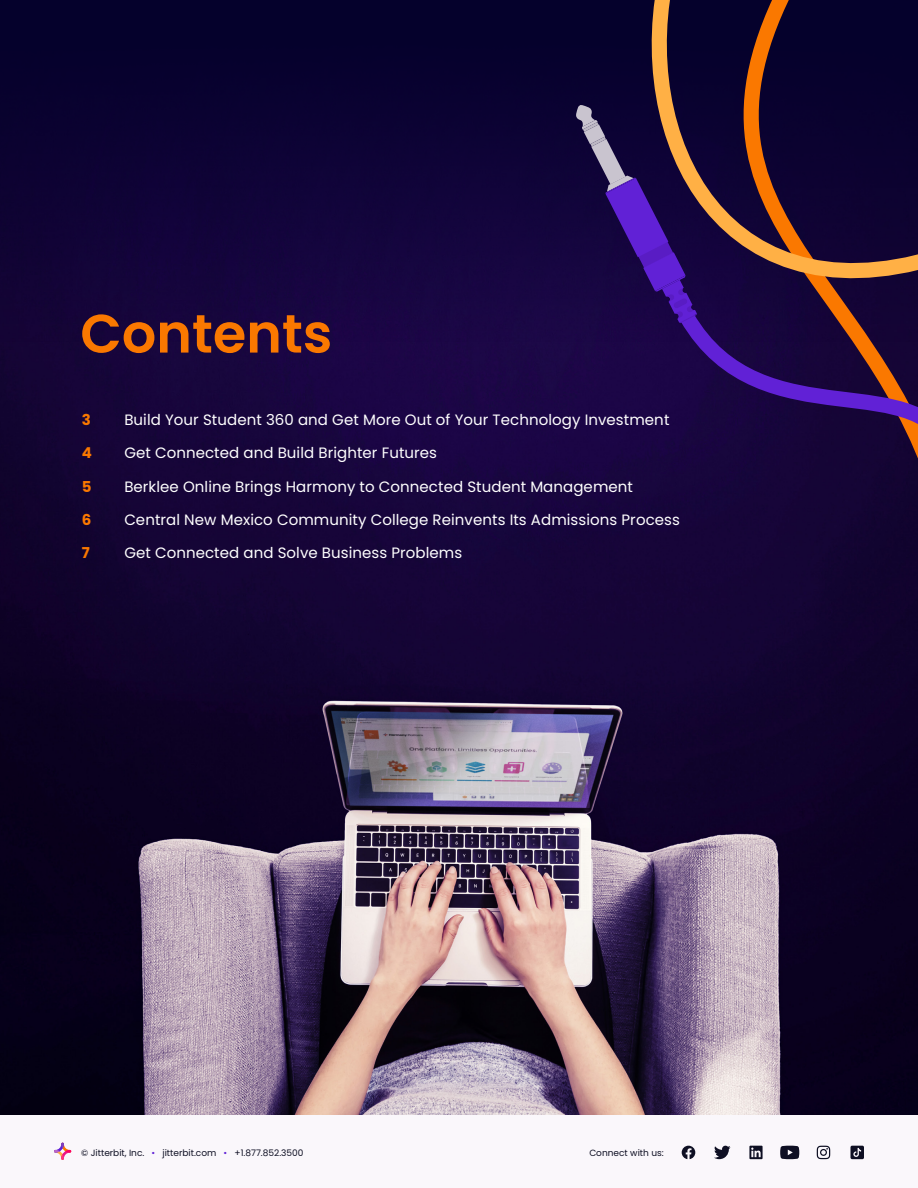
<style>
.page{position:relative;width:918px;height:1188px;background:#fff}
.page>*{position:absolute;margin:0;border:0;box-sizing:border-box;transform-origin:0 0}
.t1{font:600 54px "Poppins";color:#fa7800}
.t2{font:15px "Poppins";letter-spacing:.005em;color:#fff}
.t3{font:700 15px "Poppins";color:#fa7800}
.t4{font:9px "Poppins";color:#0e0f23}
.s1{color:#6020d6}
</style>
<div class="page">
<div style="left:0;top:1115px;width:918px;height:73px;background:#faf7fb"></div>
<svg style="left:682px;top:1146px;width:13px;height:13px"></svg>
<svg style="left:714px;top:1146px;width:17px;height:13px"></svg>
<svg style="left:749px;top:1146px;width:14px;height:13px"></svg>
<svg style="left:784px;top:1145px;width:16px;height:15px"></svg>
<svg style="left:780px;top:1146px;width:19px;height:13px"></svg>
<svg style="left:816px;top:1145px;width:15px;height:15px"></svg>
<svg style="left:817px;top:1146px;width:13px;height:13px"></svg>
<svg style="left:850px;top:1146px;width:14px;height:13px"></svg>
<svg style="left:54px;top:1143px;width:17px;height:17px"></svg>
<img style="left:0;top:0;width:918px;height:1115px">
<svg style="left:643px;top:327px;width:275px;height:262px;background:#150437"></svg>
<svg style="left:623px;top:0;width:295px;height:327px;background:#2b162e"></svg>
<svg style="left:666px;top:296px;width:252px;height:183px;background:#270c45"></svg>
<svg style="left:576px;top:104px;width:121px;height:219px;background:#351b5e"></svg>
<h1 class="t1" style="left:80px;top:310px;width:253px">Contents</h1>
<p class="t3" style="left:82px;top:411px;width:11px">3</p>
<p class="t2" style="left:124px;top:411px;width:547px">Build Your Student 360 and Get More Out of Your Technology Investment</p>
<p class="t3" style="left:82px;top:444px;width:12px">4</p>
<p class="t2" style="left:124px;top:444px;width:314px">Get Connected and Build Brighter Futures</p>
<p class="t3" style="left:82px;top:478px;width:11px">5</p>
<p class="t2" style="left:124px;top:478px;width:510px">Berklee Online Brings Harmony to Connected Student Management</p>
<p class="t3" style="left:82px;top:511px;width:11px">6</p>
<p class="t2" style="left:124px;top:511px;width:557px">Central New Mexico Community College Reinvents Its Admissions Process</p>
<p class="t3" style="left:82px;top:544px;width:10px">7</p>
<p class="t2" style="left:124px;top:544px;width:339px">Get Connected and Solve Business Problems</p>
<p class="t4" style="left:81px;top:1147px;width:224px">© Jitterbit, Inc. <span class="s1">•</span> jitterbit.com <span class="s1">•</span> +1.877.852.3500</p>
<p class="t4" style="left:589px;top:1147px;width:76px">Connect with us:</p>
</div>
